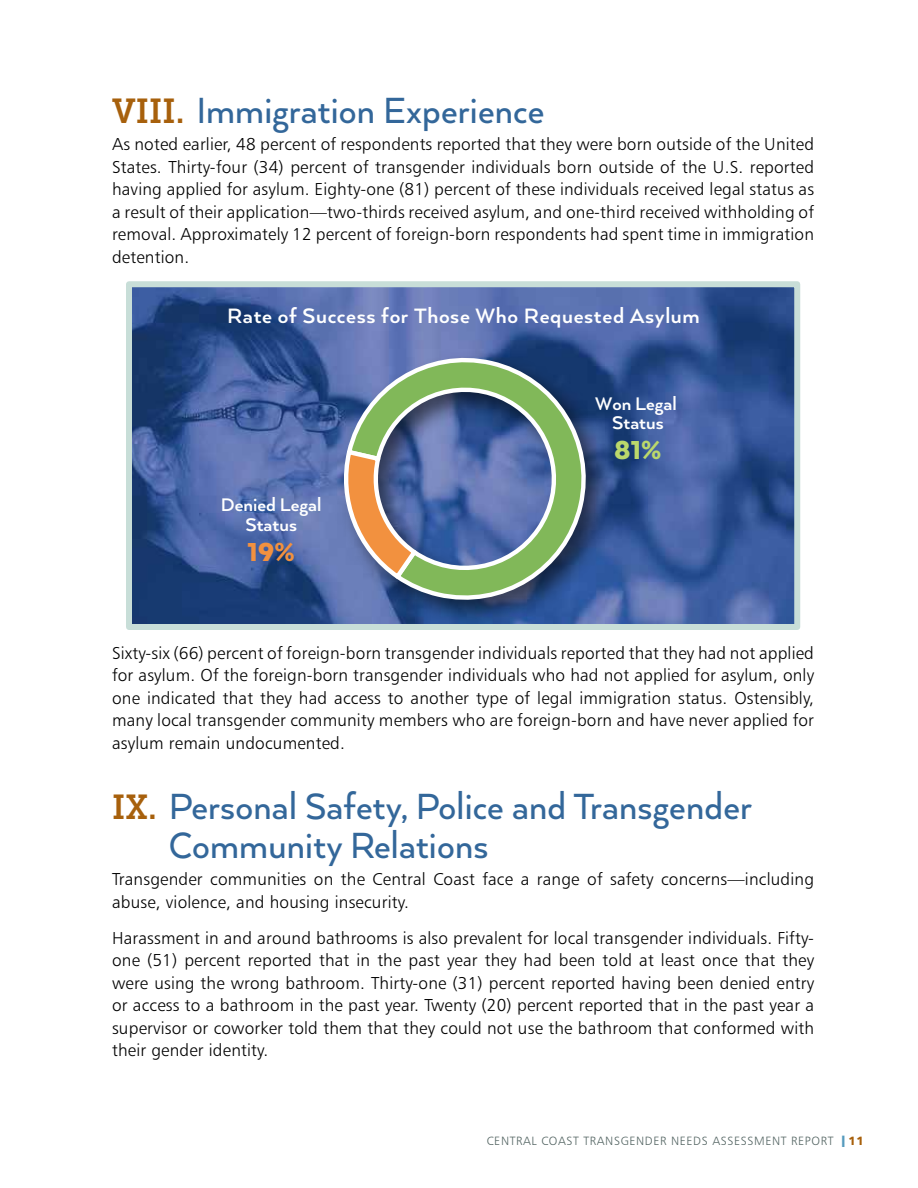
<style>
.page{position:relative;width:918px;height:1188px;background:#fff}
.page>*{position:absolute;margin:0;border:0;box-sizing:border-box;transform-origin:0 0}
.t1{font:500 42px/39px "Arquitecta";letter-spacing:.005em;color:#33679a;scale:.95 1}
.t2{font:900 30px "Arquitecta";color:#f2913f}
.t3{font:900 30px "Arquitecta";color:#bbd86b}
.t4{font:700 24px "Arquitecta";letter-spacing:.025em;color:#fff}
.t5{font:700 21px/19.5px "Arquitecta";color:#fff;text-align:center}
.t6{font:17.25px/22.5px "Humanist 777 BT Light B";letter-spacing:.01em;color:#000;text-align:justify}
.t7{font:12px "Humanist 777 BT Light B";letter-spacing:.05em;color:#536462}
.s1{font-family:"Museo Slab 700";font-weight:400;font-size:34.5px;color:#a7600c}
.s2{color:#569bbe}
.s3{font-family:"Humanist 777 BT Black B";color:#a7600c}
</style>
<div class="page">
<img style="left:133px;top:288px;width:660px;height:335px">
<img style="left:331px;top:345px;width:289px;height:278px">
<svg style="left:344px;top:348px;width:251px;height:261px;background:#607e90"></svg>
<svg style="left:338px;top:447px;width:82px;height:136px;background:#95898e"></svg>
<div style="left:126px;top:281px;width:674px;height:349px;border:6px solid #c8ded8"></div>
<h1 class="t1" style="left:112px;top:90px;width:457px"><span class="s1">VIII.</span> Immigration Experience</h1>
<p class="t6" style="left:112px;top:133px;width:704px">As noted earlier, 48 percent of respondents reported that they were born outside of the United States. Thirty-four (34) percent of transgender individuals born outside of the U.S. reported having applied for asylum. Eighty-one (81) percent of these individuals received legal status as a result of their application—two-thirds received asylum, and one-third received withholding of removal. Approximately 12 percent of foreign-born respondents had spent time in immigration detention.</p>
<h3 class="t4" style="left:227px;top:301px;width:474px">Rate of Success for Those Who Requested Asylum</h3>
<p class="t5" style="left:221px;top:494px;width:102px">Denied Legal<br>Status</p>
<h2 class="t2" style="left:248px;top:533px;width:49px">19%</h2>
<p class="t5" style="left:595px;top:393px;width:83px">Won Legal<br>Status</p>
<h2 class="t3" style="left:614px;top:432px;width:49px">81%</h2>
<p class="t6" style="left:112px;top:641px;width:704px">Sixty-six (66) percent of foreign-born transgender individuals reported that they had not applied for asylum. Of the foreign-born transgender individuals who had not applied for asylum, only one indicated that they had access to another type of legal immigration status. Ostensibly, many local transgender community members who are foreign-born and have never applied for asylum remain undocumented.</p>
<h1 class="t1" style="left:169px;top:786px;width:615px;text-indent:-57px"><span class="s1">IX.</span> Personal Safety, Police and Transgender<br>Community Relations</h1>
<p class="t6" style="left:112px;top:868px;width:703px">Transgender communities on the Central Coast face a range of safety concerns—including abuse, violence, and housing insecurity.</p>
<p class="t6" style="left:112px;top:926px;width:704px">Harassment in and around bathrooms is also prevalent for local transgender individuals. Fifty&shy;one (51) percent reported that in the past year they had been told at least once that they were using the wrong bathroom. Thirty-one (31) percent reported having been denied entry or access to a bathroom in the past year. Twenty (20) percent reported that in the past year a supervisor or coworker told them that they could not use the bathroom that conformed with their gender identity.</p>
<p class="t7" style="left:487px;top:1134px;width:379px">CENTRAL COAST TRANSGENDER NEEDS ASSESSMENT REPORT <span class="s2">■</span> <span class="s3">11</span></p>
</div>
